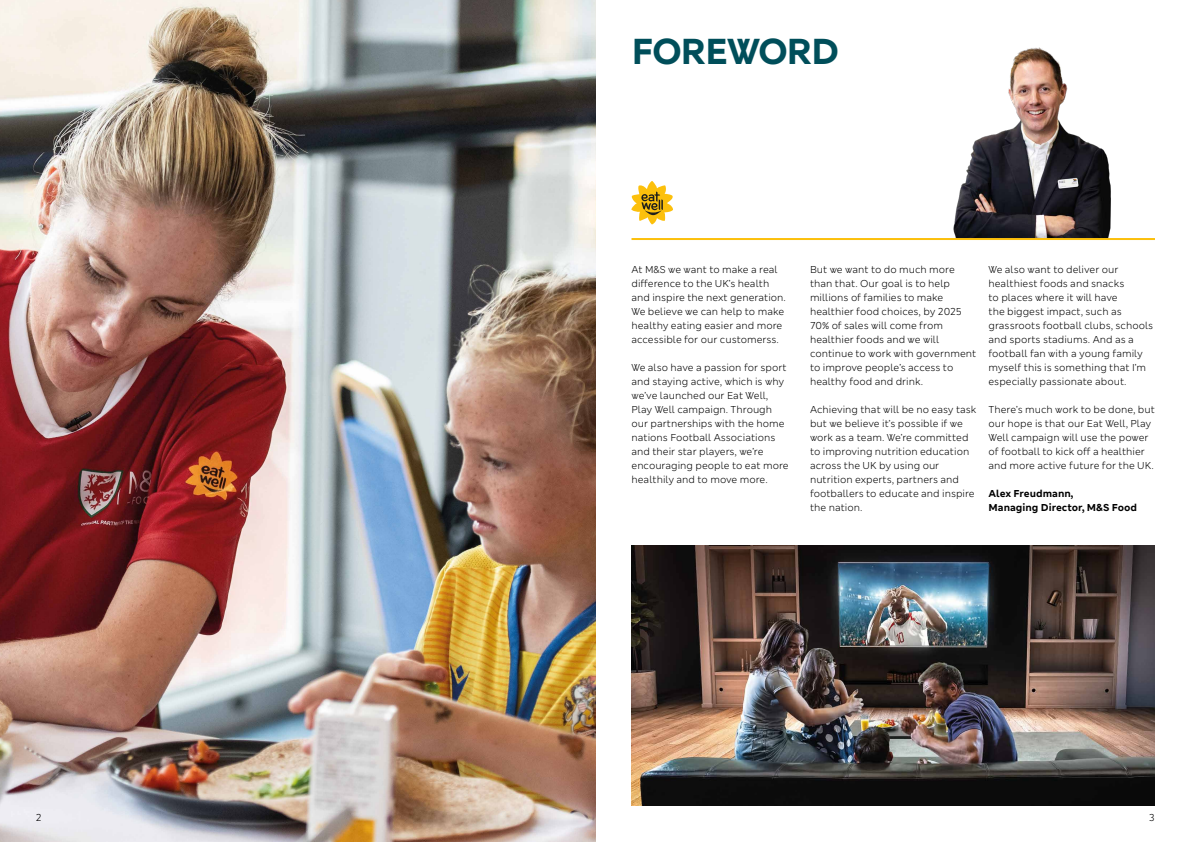
<style>
.page{position:relative;width:1191px;height:842px;background:#fff}
.page>*{position:absolute;margin:0;border:0;box-sizing:border-box;transform-origin:0 0}
.t1{font:700 36px "New MS London";letter-spacing:-.04em;color:#004e5a}
.t2{font:300 10px/14px "New MS London";color:#000}
.t3{font:700 10px/14px "New MS London";color:#000}
</style>
<div class="page">
<img style="left:0;top:0;width:595px;height:842px">
<img style="left:953px;top:47px;width:158px;height:191px">
<img style="left:631px;top:545px;width:524px;height:261px">
<hr style="left:631px;top:238px;width:524px;height:2px;background:#fcc00c">
<svg style="left:631px;top:181px;width:42px;height:43px"></svg>
<h1 class="t1" style="left:631px;top:27px;width:209px">FOREWORD</h1>
<p class="t2" style="left:631px;top:262px;width:156px">At M&amp;S we want to make a real difference to the UK’s health and inspire the next generation.<br>We believe we can help to make healthy eating easier and more accessible for our customerss.</p>
<p class="t2" style="left:631px;top:360px;width:159px">We also have a passion for sport and staying active, which is why we’ve launched our Eat Well,<br>Play Well campaign. Through our partnerships with the home nations Football Associations and their star players, we’re encouraging people to eat more healthily and to move more.</p>
<p class="t2" style="left:810px;top:262px;width:168px">But we want to do much more than that. Our goal is to help millions of families to make healthier food choices, by 2025<br>70% of sales will come from healthier foods and we will continue to work with government to improve people’s access to healthy food and drink.</p>
<p class="t2" style="left:810px;top:402px;width:168px">Achieving that will be no easy task but we believe it’s possible if we work as a team. We’re committed to improving nutrition education across the UK by using our nutrition experts, partners and footballers to educate and inspire the nation.</p>
<p class="t2" style="left:988px;top:262px;width:166px">We also want to deliver our healthiest foods and snacks<br>to places where it will have<br>the biggest impact, such as grassroots football clubs, schools and sports stadiums. And as a football fan with a young family myself this is something that I’m especially passionate about.</p>
<p class="t2" style="left:988px;top:402px;width:168px">There’s much work to be done, but our hope is that our Eat Well, Play<br>Well campaign will use the power of football to kick off a healthier and more active future for the UK.</p>
<p class="t3" style="left:988px;top:486px;width:150px">Alex Freudmann,<br>Managing Director, M&amp;S Food</p>
<p class="t2" style="left:36px;top:810px;width:7px">2</p>
<p class="t2" style="left:1149px;top:810px;width:7px">3</p>
</div>
